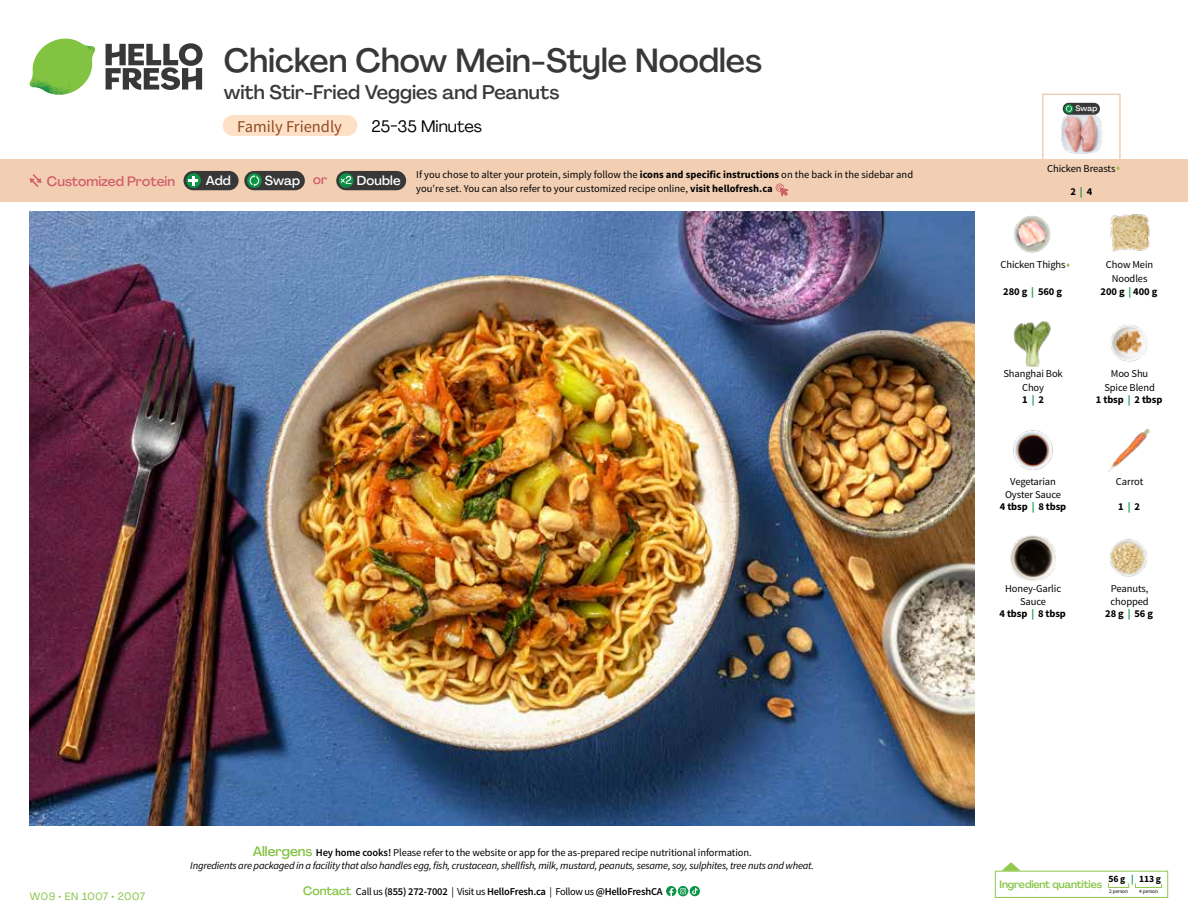
<style>
.page{position:relative;width:1188px;height:918px;background:#fff}
.page>*{position:absolute;margin:0;border:0;box-sizing:border-box;transform-origin:0 0}
.t1{font:500 33px "Agrandir";color:#383839}
.t2{font:500 19.5px "Agrandir";color:#383839}
.t3{font:16.5px "Source Sans Pro";color:#8e4b25}
.t4{font:16.5px "Agrandir";color:#000}
.t5{font:500 13.5px "Agrandir";color:#d15f6a}
.t6{font:500 12.9px "Agrandir";letter-spacing:.015em;color:#fff}
.t7{font:10.5px/13.5px "Source Sans Pro";letter-spacing:-.01em;color:#000;text-align:center}
.t8{font:italic 10.5px/13.5px "Source Sans Pro";letter-spacing:-.02em;color:#000;text-align:center}
.t9{font:600 10.5px "Source Sans Pro";letter-spacing:-.02em;color:#000}
.t10{font:700 10.5px "Source Sans Pro";letter-spacing:-.01em;color:#000}
.t11{font:500 10.5px "Agrandir";letter-spacing:-.01em;color:#82c341}
.t12{font:10.5px "Agrandir";letter-spacing:.05em;color:#82c341}
.t13{font:700 9.6px "Source Sans Pro";color:#000}
.t14{font:500 7.95px "Agrandir";color:#fff}
.t15{font:5.25px "Source Sans Pro";letter-spacing:-.01em;color:#000}
.s1{color:#d15f6a}
.s2{color:#8cba42}
.s3{font-weight:700}
.s4{font-weight:700;color:#0b9446}
.s5{font-family:"Agrandir";font-weight:500;font-style:normal;font-size:13.5px;color:#82c341}
.s6{font-weight:600;font-style:normal}
.s7{font-style:normal}
.s8{font-family:"Agrandir";font-weight:500;font-size:12px;color:#82c341}
.s9{font-weight:400}
.s10{color:#0b9446}
</style>
<div class="page">
<svg style="left:106px;top:43px;width:97px;height:47px"></svg>
<svg style="left:34px;top:39px;width:59px;height:38px"></svg>
<img style="left:65px;top:39px;width:30px;height:25px">
<img style="left:33px;top:60px;width:56px;height:10px">
<img style="left:29px;top:64px;width:58px;height:31px">
<img style="left:64px;top:70px;width:25px;height:24px">
<img style="left:30px;top:211px;width:945px;height:615px">
<svg style="left:690px;top:886px;width:10px;height:10px"></svg>
<svg style="left:666px;top:886px;width:32px;height:10px"></svg>
<svg style="left:1002px;top:862px;width:19px;height:9px"></svg>
<div style="left:995px;top:871px;width:173px;height:27px;border:1px solid #91c84e"></div>
<div style="left:1108px;top:883px;width:21px;height:5px;border:1px solid #91c84e"></div>
<div style="left:1135px;top:883px;width:27px;height:5px;border:1px solid #91c84e"></div>
<img style="left:1013px;top:321px;width:38px;height:45px">
<img style="left:1110px;top:325px;width:38px;height:37px">
<img style="left:1013px;top:430px;width:40px;height:40px">
<img style="left:1108px;top:429px;width:43px;height:43px">
<img style="left:1011px;top:536px;width:45px;height:45px">
<img style="left:1110px;top:539px;width:37px;height:38px">
<img style="left:1110px;top:214px;width:40px;height:38px">
<img style="left:1013px;top:215px;width:38px;height:38px">
<div style="left:0;top:159px;width:1188px;height:43px;background:#f2cfb3"></div>
<svg style="left:30px;top:174px;width:12px;height:13px"></svg>
<div style="left:336px;top:171px;width:70px;height:19px;background:#383839;border-radius:10px"></div>
<svg style="left:339px;top:173px;width:15px;height:15px"></svg>
<div style="left:342px;top:180px;width:11px;height:10px;background:#000;opacity:.35"></div>
<svg style="left:340px;top:176px;width:11px;height:8px"></svg>
<div style="left:244px;top:171px;width:61px;height:19px;background:#383839;border-radius:10px"></div>
<svg style="left:247px;top:173px;width:15px;height:15px"></svg>
<svg style="left:250px;top:175px;width:9px;height:11px"></svg>
<div style="left:183px;top:171px;width:56px;height:19px;background:#383839;border-radius:10px"></div>
<svg style="left:186px;top:173px;width:15px;height:15px"></svg>
<svg style="left:189px;top:176px;width:9px;height:9px"></svg>
<svg style="left:776px;top:183px;width:13px;height:14px"></svg>
<div style="left:1042px;top:94px;width:79px;height:69px;border:2px solid #f2cfb3"></div>
<img style="left:1061px;top:112px;width:41px;height:42px">
<div style="left:1063px;top:103px;width:37px;height:12px;background:#383839;border-radius:6px"></div>
<svg style="left:1064px;top:104px;width:9px;height:9px"></svg>
<svg style="left:1066px;top:105px;width:6px;height:7px"></svg>
<div style="left:223px;top:115px;width:134px;height:21px;background:#fee0c6;border-radius:10px"></div>
<h1 class="t1" style="left:224px;top:40px;width:540px">Chicken Chow Mein-Style Noodles</h1>
<h2 class="t2" style="left:224px;top:80px;width:337px">with Stir-Fried Veggies and Peanuts</h2>
<h3 class="t4" style="left:372px;top:116px;width:112px">25-35 Minutes</h3>
<h3 class="t3" style="left:237px;top:116px;width:106px">Family Friendly</h3>
<p class="t14" style="left:1075px;top:104px;width:24px">Swap</p>
<p class="t5" style="left:47px;top:173px;width:130px">Customized Protein</p>
<p class="t6" style="left:206px;top:172px;width:27px">Add</p>
<p class="t6" style="left:265px;top:172px;width:64px">Swap <span class="s1">or</span></p>
<p class="t6" style="left:357px;top:172px;width:45px">Double</p>
<p class="t7" style="left:1047px;top:157px;width:75px;line-height:22.6px">Chicken Breasts<span class="s2">▲<br></span><span class="s3">2</span> <span class="s4">|</span> <span class="s3">4</span></p>
<p class="t7" style="left:416px;top:168px;width:498px;text-align:left">If you chose to alter your protein, simply follow the <span class="s3">icons and specific instructions</span> on the back in the sidebar and you're set. You can also refer to your customized recipe online, <span class="s3">visit hellofresh.ca</span></p>
<p class="t12" style="left:30px;top:890px;width:117px">W09 • EN 1007 • 2007</p>
<p class="t8" style="left:190px;top:846px;width:625px"><span class="s5">Allergens</span> <span class="s6">Hey home cooks!</span> <span class="s7">Please refer to the website or app for the as-prepared recipe nutritional information.<br></span>Ingredients are packaged in a facility that also handles egg, fish, crustacean, shellfish, milk, mustard, peanuts, sesame, soy, sulphites, tree nuts and wheat.</p>
<p class="t9" style="left:303px;top:885px;width:361px"><span class="s8">Contact</span> <span class="s9">Call us</span> (855) 272-7002 <span class="s9">| Visit us</span> HelloFresh.ca <span class="s9">| Follow us</span> @HelloFreshCA</p>
<p class="t7" style="left:1001px;top:258px;width:72px">Chicken Thighs<span class="s2">▲</span></p>
<p class="t10" style="left:1003px;top:285px;width:60px">280 g <span class="s10">|</span> 560 g</p>
<p class="t7" style="left:1101px;top:258px;width:58px">Chow Mein<br>Noodles<br><span class="s3">200 g</span> <span class="s4">|</span> <span class="s3">400 g</span></p>
<p class="t7" style="left:1003px;top:367px;width:61px">Shanghai Bok<br>Choy</p>
<p class="t10" style="left:1022px;top:392px;width:23px">1 <span class="s10">|</span> 2</p>
<p class="t7" style="left:1104px;top:367px;width:52px">Moo Shu<br>Spice Blend</p>
<p class="t10" style="left:1096px;top:392px;width:68px">1 tbsp <span class="s10">|</span> 2 tbsp</p>
<p class="t7" style="left:1005px;top:474px;width:57px">Vegetarian<br>Oyster Sauce</p>
<p class="t10" style="left:1000px;top:500px;width:68px">4 tbsp <span class="s10">|</span> 8 tbsp</p>
<p class="t7" style="left:1005px;top:582px;width:58px">Honey-Garlic<br>Sauce</p>
<p class="t10" style="left:1000px;top:607px;width:68px">4 tbsp <span class="s10">|</span> 8 tbsp</p>
<p class="t7" style="left:1116px;top:474px;width:29px">Carrot</p>
<p class="t10" style="left:1118px;top:500px;width:23px">1 <span class="s10">|</span> 2</p>
<p class="t7" style="left:1110px;top:582px;width:40px;text-align:left">Peanuts, chopped</p>
<p class="t10" style="left:1105px;top:607px;width:49px">28 g <span class="s10">|</span> 56 g</p>
<p class="t13" style="left:1108px;top:873px;width:54px">56 g <span class="s10">|</span> 113 g</p>
<p class="t15" style="left:1109px;top:888px;width:20px">2 person</p>
<p class="t15" style="left:1139px;top:888px;width:20px">4 person</p>
<p class="t11" style="left:1000px;top:878px;width:104px">Ingredient quantities</p>
</div>
